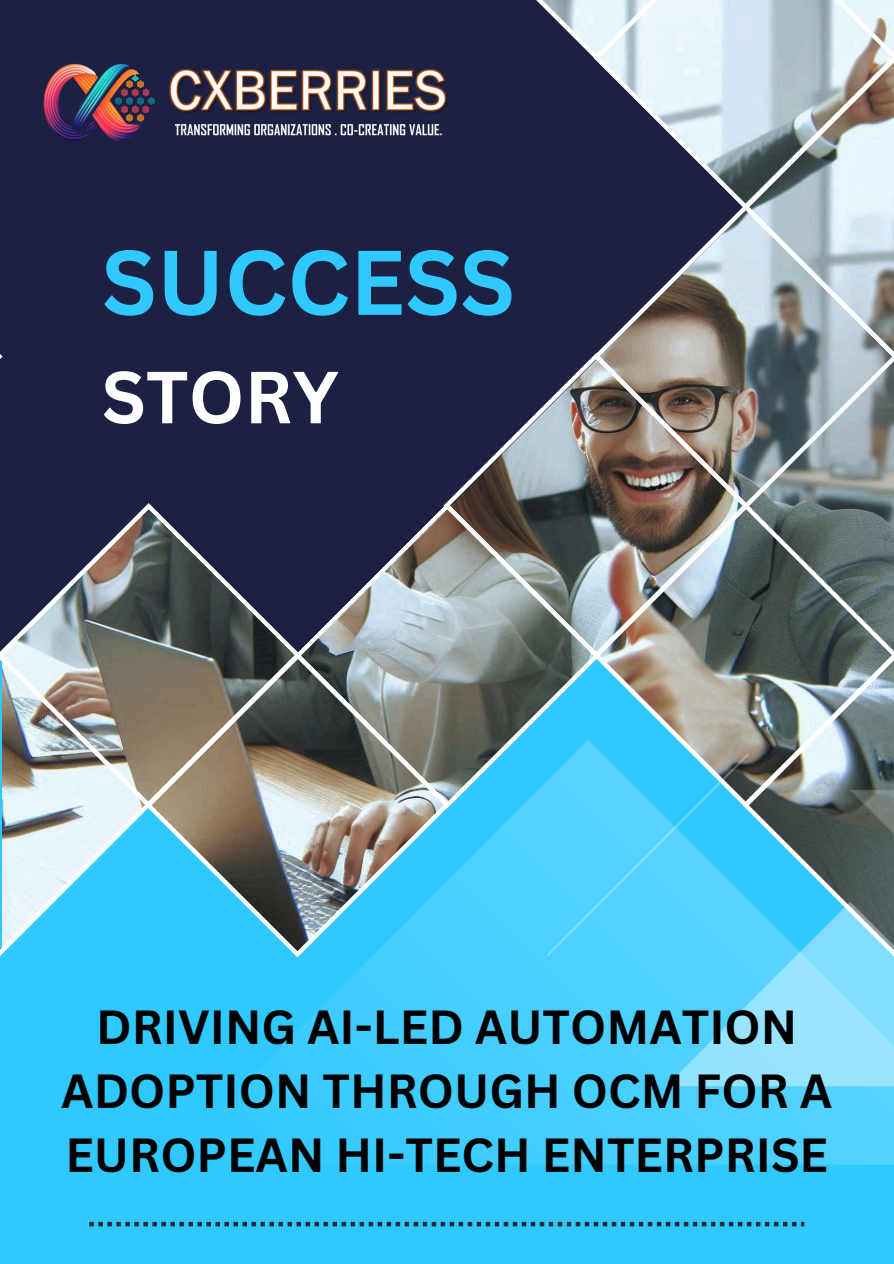
<style>
.page{position:relative;width:894px;height:1264px;background:#fff}
.page>*{position:absolute;margin:0;border:0;box-sizing:border-box;transform-origin:0 0}
.t1{font:700 89.55px "Canva Sans";color:#2fc9ff}
.t2{font:700 72px "Canva Sans";color:#fff}
.t3{font:700 46.65px/64.2px "Canva Sans";color:#000;text-align:center}
</style>
<div class="page">
<div style="left:0;top:0;width:893px;height:1263px;background:#2fc9ff"></div>
<div style="left:0;top:0;width:593px;height:503px;background:#1c2143"></div>
<div style="left:3px;top:239px;width:262px;height:264px;background:#1c2143"></div>
<svg style="left:0;top:808px;width:145px;height:148px"></svg>
<img style="left:3px;top:503px;width:291px;height:305px">
<svg style="left:294px;top:503px;width:299px;height:212px;background:#69747f"></svg>
<svg style="left:593px;top:509px;width:300px;height:206px;background:#6c7c7b"></svg>
<img style="left:443px;top:353px;width:305px;height:305px">
<svg style="left:0;top:204px;width:3px;height:604px"></svg>
<img style="left:593px;top:210px;width:300px;height:299px">
<svg style="left:741px;top:210px;width:152px;height:149px;background:#adbbc2"></svg>
<svg style="left:593px;top:0;width:300px;height:210px;background:#959faa"></svg>
<img style="left:42px;top:61px;width:408px;height:85px">
<svg style="left:444px;top:0;width:305px;height:61px;background:#919bad"></svg>
<img style="left:169px;top:715px;width:724px;height:449px">
<svg style="left:89px;top:1221px;width:715px;height:5px"></svg>
<h1 class="t1" style="left:102px;top:219px;width:414px">SUCCESS</h1>
<p class="t2" style="left:102px;top:346px;width:238px">STORY</p>
<h2 class="t3" style="left:61px;top:993px;width:772px">DRIVING AI-LED AUTOMATION<br>ADOPTION THROUGH OCM FOR A<br>EUROPEAN HI-TECH ENTERPRISE</h2>
</div>
